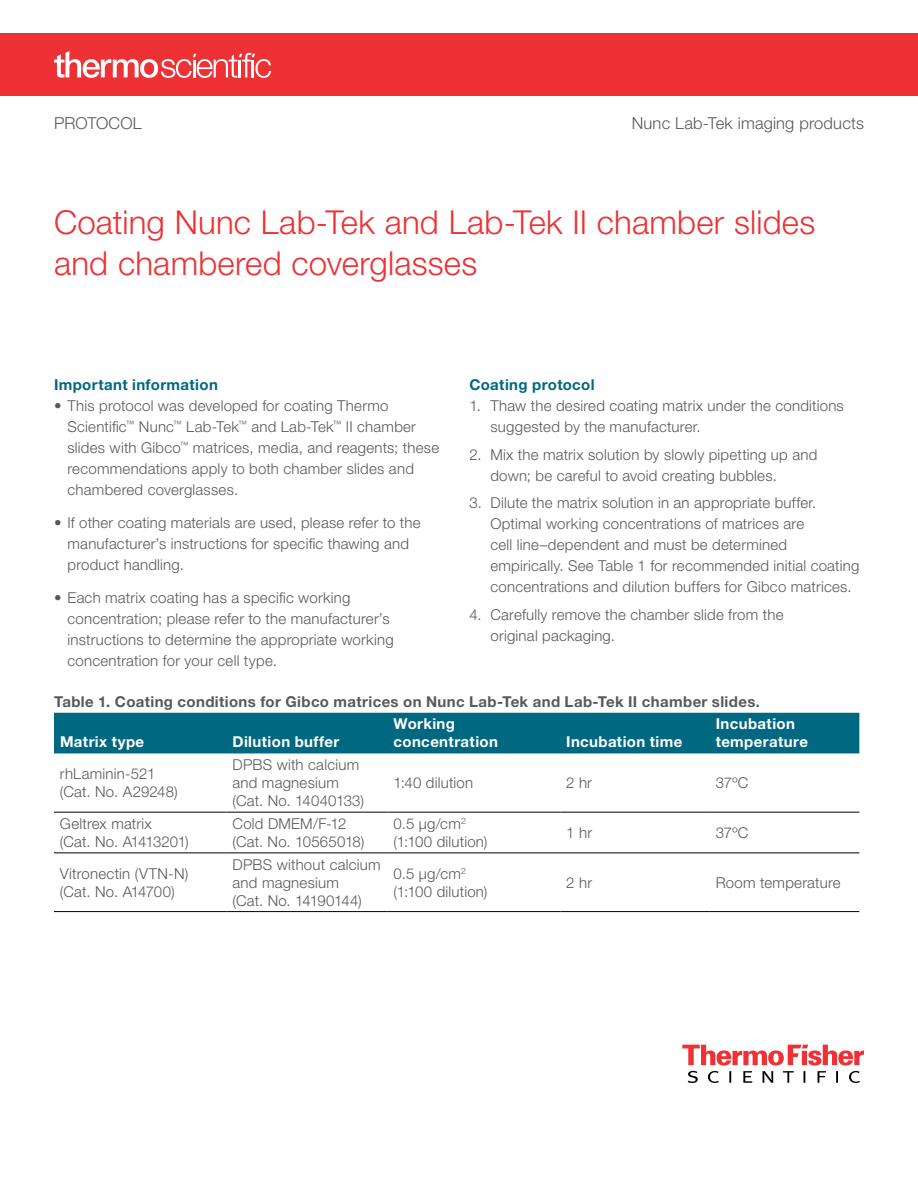
<style>
.page{position:relative;width:918px;height:1188px;background:#fff}
.page>*{position:absolute;margin:0;border:0;box-sizing:border-box;transform-origin:0 0}
.t1{font:300 33px/40.5px "Helvetica Neue LT Std";letter-spacing:.005em;color:#ee3134}
.t2{font:300 16.5px "Helvetica Neue LT Std";letter-spacing:.01em;color:#58595b}
.t3{font:300 15px/21px "Helvetica Neue LT Std";letter-spacing:.015em;color:#58595b}
.t4{font:700 15px "Helvetica Neue LT Std";letter-spacing:.025em;color:#58595b}
.t5{font:700 15px/18px "Helvetica Neue LT Std";letter-spacing:.025em;color:#fff}
.t6{font:700 15px "Helvetica Neue LT Std";letter-spacing:.025em;color:#006880}
</style>
<div class="page">
<svg style="left:682px;top:1045px;width:182px;height:38px"></svg>
<div style="left:54px;top:713px;width:805px;height:40px;background:#006880"></div>
<hr style="left:54px;top:812px;width:173px;height:1px;background:#000">
<hr style="left:227px;top:812px;width:161px;height:1px;background:#000">
<hr style="left:388px;top:812px;width:172px;height:1px;background:#000">
<hr style="left:560px;top:812px;width:150px;height:1px;background:#000">
<hr style="left:710px;top:812px;width:149px;height:1px;background:#000">
<hr style="left:54px;top:853px;width:173px;height:1px;background:#000">
<hr style="left:227px;top:853px;width:161px;height:1px;background:#000">
<hr style="left:388px;top:853px;width:172px;height:1px;background:#000">
<hr style="left:560px;top:853px;width:150px;height:1px;background:#000">
<hr style="left:710px;top:853px;width:149px;height:1px;background:#000">
<hr style="left:560px;top:911px;width:150px;height:1px;background:#000">
<hr style="left:710px;top:911px;width:149px;height:1px;background:#000">
<hr style="left:54px;top:911px;width:173px;height:1px;background:#000">
<hr style="left:227px;top:911px;width:161px;height:1px;background:#000">
<hr style="left:388px;top:911px;width:172px;height:1px;background:#000">
<div style="left:0;top:33px;width:918px;height:63px;background:#ee3134"></div>
<svg style="left:54px;top:51px;width:217px;height:27px"></svg>
<p class="t2" style="left:54px;top:113px;width:89px">PROTOCOL</p>
<p class="t2" style="left:632px;top:113px;width:234px">Nunc Lab-Tek imaging products</p>
<h1 class="t1" style="left:54px;top:201px;width:763px">Coating Nunc Lab-Tek and Lab-Tek II chamber slides and chambered coverglasses</h1>
<p class="t6" style="left:469px;top:375px;width:127px">Coating protocol</p>
<p class="t3" style="left:490px;top:395px;width:355px;text-indent:-21px">1. Thaw the desired coating matrix under the conditions suggested by the manufacturer.</p>
<p class="t3" style="left:490px;top:444px;width:328px;text-indent:-21px">2. Mix the matrix solution by slowly pipetting up and down; be careful to avoid creating bubbles.</p>
<p class="t3" style="left:490px;top:492px;width:370px;text-indent:-21px">3. Dilute the matrix solution in an appropriate buffer.<br>Optimal working concentrations of matrices are<br>cell line–dependent and must be determined empirically. See Table 1 for recommended initial coating concentrations and dilution buffers for Gibco matrices.</p>
<p class="t3" style="left:490px;top:604px;width:295px;text-indent:-21px">4. Carefully remove the chamber slide from the original packaging.</p>
<p class="t6" style="left:54px;top:375px;width:165px">Important information</p>
<p class="t3" style="left:67px;top:395px;width:373px;text-indent:-13px">• This protocol was developed for coating Thermo Scientific<sup>™</sup> Nunc<sup>™</sup> Lab-Tek<sup>™</sup> and Lab-Tek<sup>™</sup> II chamber slides with Gibco<sup>™</sup> matrices, media, and reagents; these recommendations apply to both chamber slides and chambered coverglasses.</p>
<p class="t3" style="left:68px;top:512px;width:355px;text-indent:-14px">• If other coating materials are used, please refer to the manufacturer’s instructions for specific thawing and product handling.</p>
<p class="t3" style="left:68px;top:587px;width:328px;text-indent:-14px">• Each matrix coating has a specific working concentration; please refer to the manufacturer’s instructions to determine the appropriate working concentration for your cell type.</p>
<p class="t4" style="left:54px;top:692px;width:708px">Table 1. Coating conditions for Gibco matrices on Nunc Lab-Tek and Lab-Tek II chamber slides.</p>
<p class="t5" style="left:60px;top:733px;width:86px">Matrix type</p>
<p class="t5" style="left:233px;top:733px;width:108px">Dilution buffer</p>
<p class="t5" style="left:394px;top:715px;width:106px">Working concentration</p>
<p class="t5" style="left:716px;top:715px;width:94px">Incubation temperature</p>
<p class="t5" style="left:566px;top:733px;width:118px">Incubation time</p>
<p class="t3" style="left:60px;top:765px;width:119px;line-height:18px">rhLaminin-521 (Cat. No. A29248)</p>
<p class="t3" style="left:233px;top:756px;width:133px;line-height:18px">DPBS with calcium and magnesium (Cat. No. 14040133)</p>
<p class="t3" style="left:394px;top:772px;width:81px">1:40 dilution</p>
<p class="t3" style="left:566px;top:772px;width:27px">2 hr</p>
<p class="t3" style="left:716px;top:772px;width:34px">37ºC</p>
<p class="t3" style="left:60px;top:814px;width:130px;line-height:18px">Geltrex matrix<br>(Cat. No. A1413201)</p>
<p class="t3" style="left:233px;top:814px;width:134px;line-height:18px">Cold DMEM/F-12 (Cat. No. 10565018)</p>
<p class="t3" style="left:394px;top:814px;width:95px;line-height:18px">0.5 μg/cm<sup>2 </sup>(1:100 dilution)</p>
<p class="t3" style="left:566px;top:822px;width:27px">1 hr</p>
<p class="t3" style="left:716px;top:822px;width:34px">37ºC</p>
<p class="t3" style="left:60px;top:864px;width:130px;line-height:18px">Vitronectin (VTN-N) (Cat. No. A14700)</p>
<p class="t3" style="left:233px;top:855px;width:150px;line-height:18px">DPBS without calcium and magnesium<br>(Cat. No. 14190144)</p>
<p class="t3" style="left:394px;top:864px;width:95px;line-height:18px">0.5 μg/cm<sup>2 </sup>(1:100 dilution)</p>
<p class="t3" style="left:566px;top:871px;width:27px">2 hr</p>
<p class="t3" style="left:716px;top:871px;width:126px">Room temperature</p>
</div>
